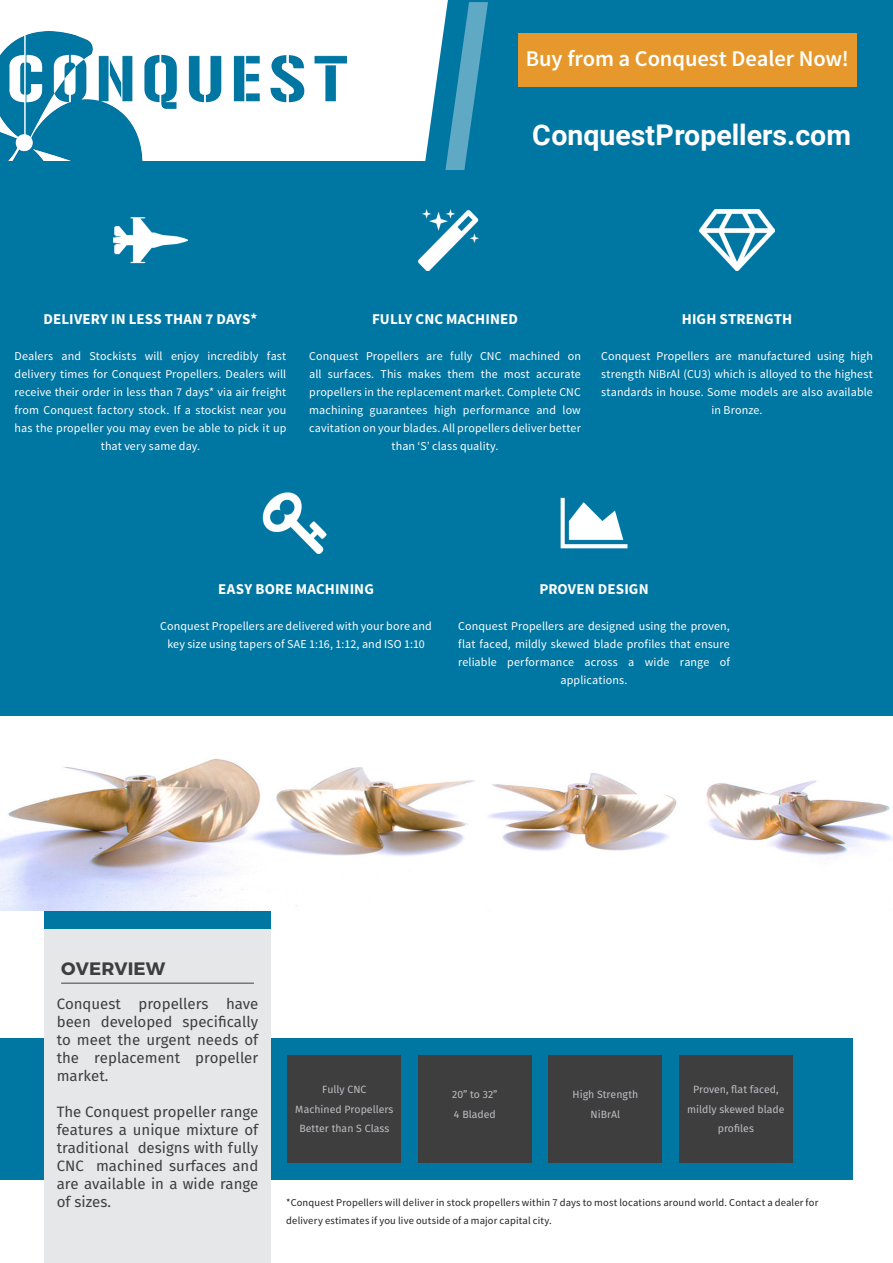
<style>
.page{position:relative;width:893px;height:1263px;background:#fff}
.page>*{position:absolute;margin:0;border:0;box-sizing:border-box;transform-origin:0 0}
.t1{font:700 28.5px "Roboto";color:#fff}
.t2{font:600 22.5px "Source Sans Pro";letter-spacing:-.005em;color:#fff}
.t3{font:700 18px "Montserrat";letter-spacing:.01em;color:#3e3e3f}
.t4{font:15px/18px "Fira Sans";color:#3e3e3f;text-align:justify}
.t5{font:700 15px "Source Sans Pro";letter-spacing:.01em;color:#fff}
.t6{font:12px/18px "Source Sans Pro";letter-spacing:.01em;color:#fff;text-align:center}
.t7{font:10.5px/18px "Source Sans Pro";letter-spacing:.015em;color:#231f20}
.t8{font:10.5px/19.5px "Fira Sans";color:#bcbdc0;text-align:center}
</style>
<div class="page">
<div style="left:0;top:1038px;width:852px;height:141px;background:#0076a3"></div>
<div style="left:44px;top:929px;width:227px;height:334px;background:#e6e7e9"></div>
<hr style="left:61px;top:983px;width:193px;height:1px;background:#3e3e3f">
<div style="left:44px;top:911px;width:227px;height:17px;background:#0076a3"></div>
<div style="left:549px;top:1055px;width:113px;height:107px;background:#3e3e3f"></div>
<div style="left:288px;top:1055px;width:113px;height:107px;background:#3e3e3f"></div>
<div style="left:418px;top:1055px;width:113px;height:107px;background:#3e3e3f"></div>
<div style="left:679px;top:1055px;width:113px;height:107px;background:#3e3e3f"></div>
<div style="left:425px;top:0;width:468px;height:161px;background:#0076a3"></div>
<img style="left:0;top:31px;width:346px;height:130px">
<div style="left:0;top:161px;width:893px;height:12px;background:#0076a3"></div>
<svg style="left:445px;top:2px;width:43px;height:168px"></svg>
<div style="left:518px;top:33px;width:338px;height:53px;background:#e6982c"></div>
<div style="left:0;top:170px;width:893px;height:545px;background:#0076a3"></div>
<img style="left:417px;top:209px;width:62px;height:61px">
<img style="left:700px;top:209px;width:74px;height:61px">
<img style="left:113px;top:217px;width:75px;height:47px">
<img style="left:560px;top:497px;width:68px;height:52px">
<img style="left:262px;top:493px;width:65px;height:60px">
<img style="left:0;top:758px;width:893px;height:153px">
<h2 class="t2" style="left:526px;top:44px;width:325px">Buy from a Conquest Dealer Now!</h2>
<h1 class="t1" style="left:532px;top:115px;width:320px">ConquestPropellers.com</h1>
<p class="t5" style="left:44px;top:309px;width:215px">DELIVERY IN LESS THAN 7 DAYS*</p>
<p class="t6" style="left:15px;top:347px;width:273px">Dealers and Stockists will enjoy incredibly fast delivery times for Conquest Propellers. Dealers will receive their order in less than 7 days* via air freight from Conquest factory stock. If a stockist near you has the propeller you may even be able to pick it up that very same day.</p>
<p class="t5" style="left:372px;top:309px;width:147px">FULLY CNC MACHINED</p>
<p class="t6" style="left:309px;top:347px;width:273px">Conquest Propellers are fully CNC machined on all surfaces. This makes them the most accurate propellers in the replacement market. Complete CNC machining guarantees high performance and low cavitation on your blades. All propellers deliver better than ‘S’ class quality.</p>
<p class="t5" style="left:682px;top:309px;width:112px">HIGH STRENGTH</p>
<p class="t6" style="left:601px;top:347px;width:273px">Conquest Propellers are manufactured using high strength NiBrAl (CU3) which is alloyed to the highest standards in house. Some models are also available in Bronze.</p>
<p class="t5" style="left:218px;top:579px;width:157px">EASY BORE MACHINING</p>
<p class="t6" style="left:160px;top:617px;width:273px">Conquest Propellers are delivered with your bore and key size using tapers of SAE 1:16, 1:12, and ISO 1:10</p>
<p class="t5" style="left:539px;top:579px;width:111px">PROVEN DESIGN</p>
<p class="t6" style="left:458px;top:617px;width:273px">Conquest Propellers are designed using the proven, flat faced, mildly skewed blade profiles that ensure reliable performance across a wide range of applications.</p>
<h3 class="t3" style="left:61px;top:957px;width:106px">OVERVIEW</h3>
<p class="t4" style="left:57px;top:996px;width:203px">Conquest propellers have been developed specifically to meet the urgent needs of the replacement propeller market.</p>
<p class="t4" style="left:57px;top:1104px;width:203px">The Conquest propeller range features a unique mixture of traditional designs with fully CNC machined surfaces and are available in a wide range of sizes.</p>
<p class="t8" style="left:295px;top:1080px;width:100px">Fully CNC<br>Machined Propellers<br>Better than S Class</p>
<p class="t8" style="left:452px;top:1085px;width:47px;text-align:left">20” to 32”<br>4 Bladed</p>
<p class="t8" style="left:573px;top:1085px;width:67px">High Strength<br>NiBrAl</p>
<p class="t8" style="left:687px;top:1081px;width:99px">Proven, flat faced, mildly skewed blade profiles</p>
<p class="t7" style="left:286px;top:1194px;width:533px">*Conquest Propellers will deliver in stock propellers within 7 days to most locations around world. Contact a dealer for delivery estimates if you live outside of a major capital city.</p>
</div>
